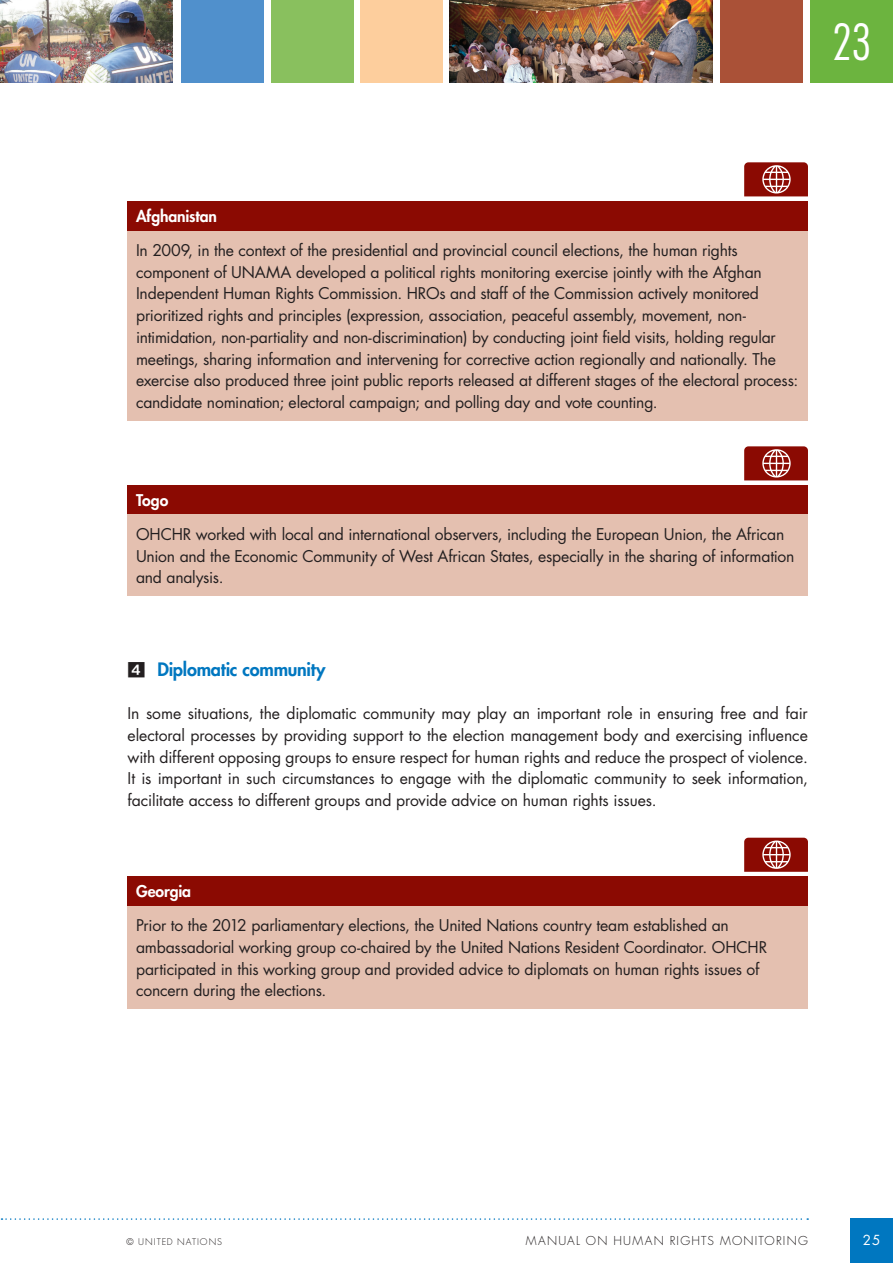
<style>
.page{position:relative;width:893px;height:1263px;background:#fff}
.page>*{position:absolute;margin:0;border:0;box-sizing:border-box;transform-origin:0 0}
.t1{font:300 condensed 48.45px "Futura";color:#fff}
.t2{font:800 18px "Futura";letter-spacing:-.015em;color:#0077c0}
.t3{font:15.75px/21.8px "Futura";letter-spacing:-.015em;color:#231f20}
.t4{font:800 15.75px "Futura";letter-spacing:-.005em;color:#fff}
.t5{font:13.5px "Futura";color:#fff}
.t6{font:300 12px "Futura";letter-spacing:.105em;color:#231f20}
.t7{font:300 9px "Futura";letter-spacing:.105em;color:#231f20}
.s1{font-family:"Bundesbahn Pi One";font-weight:400;color:#231f20}
</style>
<div class="page">
<div style="left:810px;top:0;width:83px;height:83px;background:#6cb43f"></div>
<div style="left:850px;top:1218px;width:43px;height:45px;background:#0077c0"></div>
<svg style="left:2px;top:1218px;width:806px;height:2px"></svg>
<img style="left:0;top:0;width:173px;height:83px">
<div style="left:271px;top:0;width:82px;height:83px;background:#89c05e"></div>
<div style="left:720px;top:0;width:83px;height:83px;background:#aa5137"></div>
<img style="left:450px;top:0;width:263px;height:83px">
<div style="left:360px;top:0;width:83px;height:83px;background:#fdce9d"></div>
<div style="left:181px;top:0;width:83px;height:83px;background:#5090cc"></div>
<div style="left:128px;top:201px;width:680px;height:30px;background:#8b0a02"></div>
<div style="left:128px;top:231px;width:680px;height:190px;background:#e4c0b0"></div>
<div style="left:128px;top:485px;width:680px;height:30px;background:#8b0a02"></div>
<div style="left:128px;top:515px;width:680px;height:81px;background:#e4c0b0"></div>
<div style="left:128px;top:876px;width:680px;height:30px;background:#8b0a02"></div>
<div style="left:128px;top:906px;width:680px;height:103px;background:#e4c0b0"></div>
<svg style="left:744px;top:162px;width:64px;height:34px"></svg>
<svg style="left:744px;top:446px;width:64px;height:34px"></svg>
<svg style="left:744px;top:838px;width:64px;height:34px"></svg>
<h1 class="t1" style="left:832px;top:14px;width:41px">23</h1>
<p class="t4" style="left:136px;top:206px;width:83px">Afghanistan</p>
<p class="t3" style="left:136px;top:239px;width:664px">In 2009, in the context of the presidential and provincial council elections, the human rights component of UNAMA developed a political rights monitoring exercise jointly with the Afghan Independent Human Rights Commission. HROs and staff of the Commission actively monitored prioritized rights and principles (expression, association, peaceful assembly, movement, non&shy;intimidation, non-partiality and non-discrimination) by conducting joint field visits, holding regular meetings, sharing information and intervening for corrective action regionally and nationally. The exercise also produced three joint public reports released at different stages of the electoral process: candidate nomination; electoral campaign; and polling day and vote counting.</p>
<p class="t4" style="left:136px;top:490px;width:34px">Togo</p>
<p class="t3" style="left:136px;top:523px;width:660px">OHCHR worked with local and international observers, including the European Union, the African<br>Union and the Economic Community of West African States, especially in the sharing of information and analysis.</p>
<p class="t2" style="left:128px;top:658px;width:200px"><span class="s1">4</span> Diplomatic community</p>
<p class="t3" style="left:128px;top:703px;width:682px;text-align:justify">In some situations, the diplomatic community may play an important role in ensuring free and fair electoral processes by providing support to the election management body and exercising influence with different opposing groups to ensure respect for human rights and reduce the prospect of violence.<br>It is important in such circumstances to engage with the diplomatic community to seek information, facilitate access to different groups and provide advice on human rights issues.</p>
<p class="t4" style="left:136px;top:881px;width:57px">Georgia</p>
<p class="t3" style="left:136px;top:915px;width:633px">Prior to the 2012 parliamentary elections, the United Nations country team established an ambassadorial working group co-chaired by the United Nations Resident Coordinator. OHCHR participated in this working group and provided advice to diplomats on human rights issues of concern during the elections.</p>
<p class="t7" style="left:127px;top:1236px;width:97px">© UNITED NATIONS</p>
<p class="t6" style="left:526px;top:1233px;width:284px">MANUAL ON HUMAN RIGHTS MONITORING</p>
<p class="t5" style="left:863px;top:1231px;width:19px">25</p>
</div>
